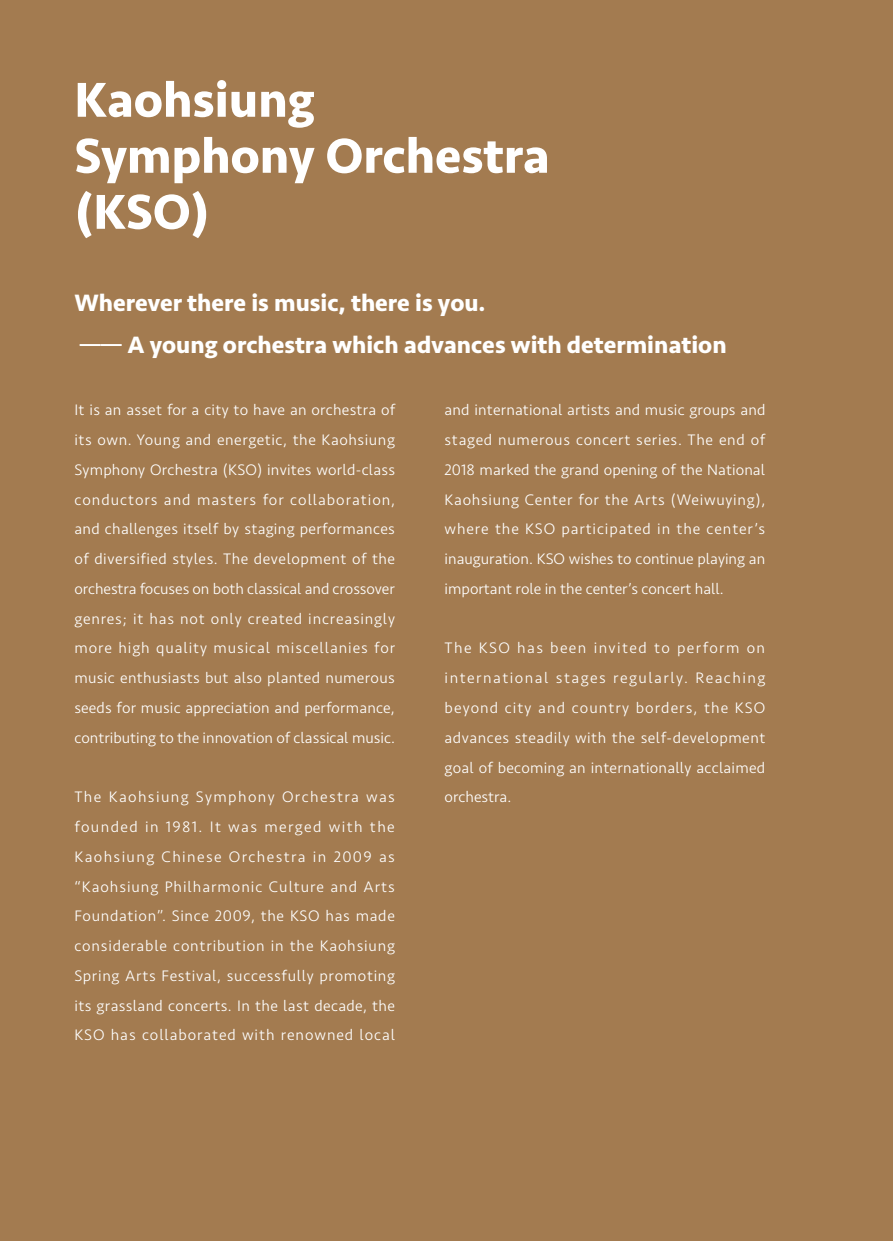
<style>
.page{position:relative;width:893px;height:1241px;background:#fff}
.page>*{position:absolute;margin:0;border:0;box-sizing:border-box;transform-origin:0 0}
.t1{font:700 50.75px/56px "Seravek";color:#fff}
.t2{font:700 24.5px/42px "Seravek";color:#fff}
.t3{font:300 15.75px/29.8px "Seravek";color:#fff;text-align:justify}
.s1{font-family:"ARUD Jing Xi Hei E1 B5 HK";font-weight:800;font-size:21px}
</style>
<div class="page">
<div style="left:0;top:0;width:893px;height:1240px;background:#a37b50"></div>
<h1 class="t1" style="left:74px;top:71px;width:477px">Kaohsiung<br>Symphony Orchestra (KSO)</h1>
<h2 class="t2" style="left:74px;top:282px;width:654px">Wherever there is music, there is you.<br><span class="s1">——</span> A young orchestra which advances with determination</h2>
<p class="t3" style="left:74px;top:395px;width:322px">It is an asset for a city to have an orchestra of its own. Young and energetic, the Kaohsiung Symphony Orchestra (KSO) invites world-class conductors and masters for collaboration, and challenges itself by staging performances of diversified styles. The development of the orchestra focuses on both classical and crossover genres; it has not only created increasingly more high quality musical miscellanies for music enthusiasts but also planted numerous seeds for music appreciation and performance, contributing to the innovation of classical music.</p>
<p class="t3" style="left:74px;top:782px;width:322px">The Kaohsiung Symphony Orchestra was founded in 1981. It was merged with the Kaohsiung Chinese Orchestra in 2009 as “Kaohsiung Philharmonic Culture and Arts Foundation”. Since 2009, the KSO has made considerable contribution in the Kaohsiung Spring Arts Festival, successfully promoting its grassland concerts. In the last decade, the KSO has collaborated with renowned local</p>
<p class="t3" style="left:445px;top:395px;width:322px">and international artists and music groups and staged numerous concert series. The end of 2018 marked the grand opening of the National Kaohsiung Center for the Arts (Weiwuying), where the KSO participated in the center’s inauguration. KSO wishes to continue playing an important role in the center’s concert hall.</p>
<p class="t3" style="left:445px;top:633px;width:322px">The KSO has been invited to perform on international stages regularly. Reaching beyond city and country borders, the KSO advances steadily with the self-development goal of becoming an internationally acclaimed orchestra.</p>
</div>
